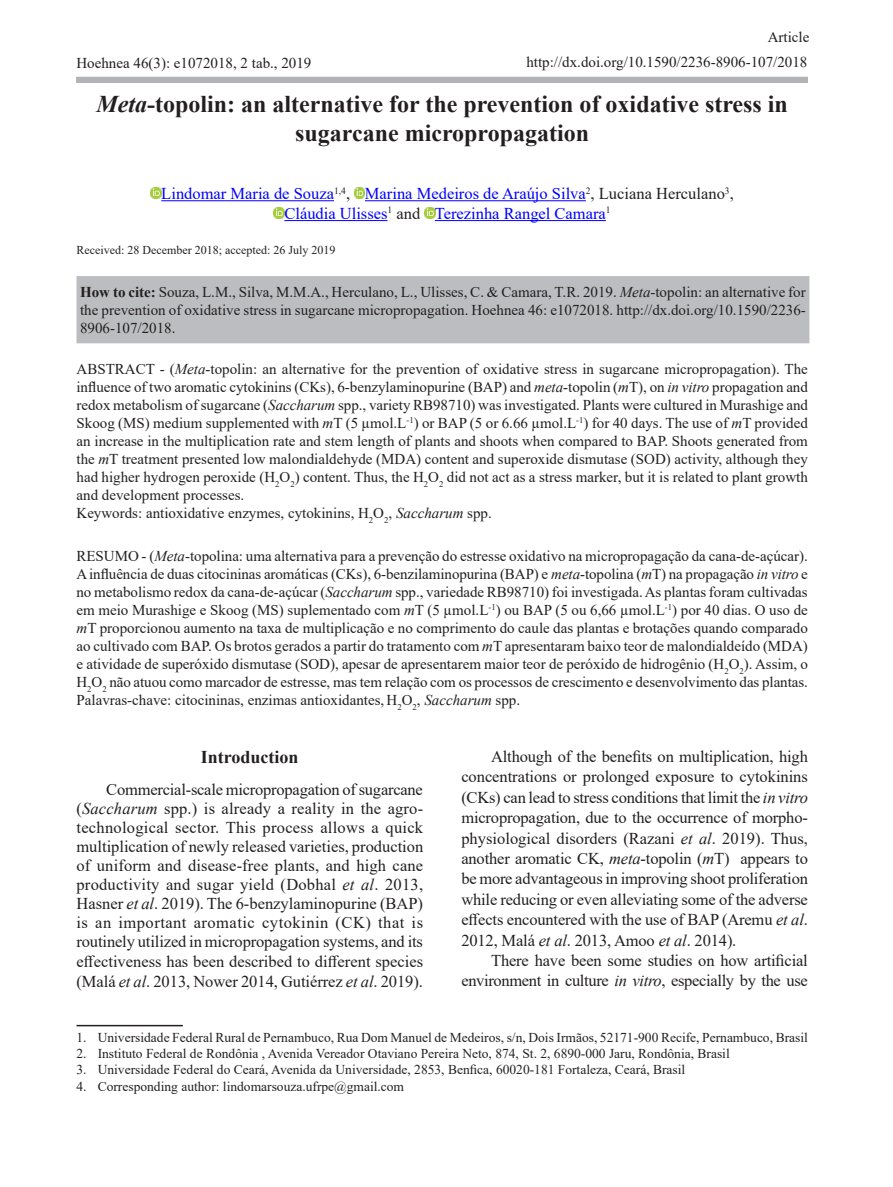
<style>
.page{position:relative;width:893px;height:1187px;background:#fff}
.page>*{position:absolute;margin:0;border:0;box-sizing:border-box;transform-origin:0 0}
.Título{font:700 24px/28.8px "Times New Roman";color:#231f20;text-align:center}
.Intertítulos{font:700 18px "Times New Roman";color:#231f20}
.Texto_sem_hifen{font:16.5px/19.2px "Times New Roman";letter-spacing:-.01em;color:#231f20;text-align:justify}
.Autor{font:16.5px/19.8px "Times New Roman";color:#00f;text-align:center}
.Abstract_Resumo{font:15px/18px "Times New Roman";color:#231f20;text-align:justify}
.Legendas{font:15px/18px "Times New Roman";color:#231f20;text-align:justify}
.Legenda_de_tabela{font:15px "Times New Roman";color:#231f20}
.Rodapé_continua{font:13.5px "Times New Roman";color:#231f20}
.Rodapé{font:13.5px "Times New Roman";color:#231f20}
.Rodapé_continua-2{font:13.5px "Times New Roman";color:#222}
.Autor-2{font:12px "Times New Roman";color:#231f20}
.s1{font-style:italic}
.s2{color:#231f20}
.s3{font-weight:700}
.s4{color:#222}
</style>
<div class="page">
<div style="left:76px;top:77px;width:732px;height:6px;background:#b2b3b7"></div>
<div style="left:77px;top:277px;width:732px;height:65px;background:#bcbdc0"></div>
<div style="left:76px;top:276px;width:733px;height:67px;border:2px solid #bcbdc0"></div>
<hr style="left:161px;top:200px;width:173px;height:1px;background:#00f">
<hr style="left:365px;top:200px;width:221px;height:1px;background:#00f">
<hr style="left:284px;top:220px;width:104px;height:1px;background:#00f">
<hr style="left:435px;top:220px;width:171px;height:1px;background:#00f">
<svg style="left:151px;top:187px;width:10px;height:11px"></svg>
<svg style="left:354px;top:187px;width:11px;height:11px"></svg>
<svg style="left:274px;top:207px;width:10px;height:11px"></svg>
<svg style="left:424px;top:207px;width:11px;height:11px"></svg>
<hr style="left:76px;top:1024px;width:107px;height:2px;background:#231f20">
<p class="Legenda_de_tabela" style="left:768px;top:26px;width:43px">Article</p>
<p class="Abstract_Resumo" style="left:76px;top:54px;width:236px">Hoehnea 46(3): e1072018, 2 tab., 2019</p>
<p class="Abstract_Resumo" style="left:526px;top:53px;width:282px">http://dx.doi.org/10.1590/2236-8906-107/2018</p>
<p class="Título" style="left:97px;top:89px;width:693px"><span class="s1">Meta</span>-topolin: an alternative for the prevention of oxidative stress in sugarcane micropropagation</p>
<p class="Autor" style="left:161px;top:183px;width:574px">Lindomar Maria de Souza<sup>1,4</sup><span class="s2">,</span> Marina Medeiros de Araújo Silva<sup>2</sup><span class="s2">, Luciana Herculano</span><sup>3</sup><span class="s2">,<br></span>Cláudia Ulisses<sup>1</sup> <span class="s2">and</span> Terezinha Rangel Camara<sup>1</sup></p>
<p class="Autor-2" style="left:76px;top:242px;width:260px">Received: 28 December 2018; accepted: 26 July 2019</p>
<p class="Legendas" style="left:80px;top:282px;width:727px"><span class="s3">How to cite:</span> Souza, L.M., Silva, M.M.A., Herculano, L., Ulisses, C. &amp; Camara, T.R. 2019. <span class="s1">Meta</span>-topolin: an alternative for the prevention of oxidative stress in sugarcane micropropagation. Hoehnea 46: e1072018. http://dx.doi.org/10.1590/2236- 8906-107/2018.</p>
<p class="Abstract_Resumo" style="left:76px;top:359px;width:733px">ABSTRACT - (<span class="s1">Meta-</span>topolin: an alternative for the prevention of oxidative stress in sugarcane micropropagation). The influence of two aromatic cytokinins (CKs), 6-benzylaminopurine (BAP) and <span class="s1">meta-</span>topolin (<span class="s1">m</span>T), on <span class="s1">in vitro</span> propagation and redox metabolism of sugarcane (<span class="s1">Saccharum</span> spp., variety RB98710) was investigated. Plants were cultured in Murashige and Skoog (MS) medium supplemented with <span class="s1">m</span>T (5 µmol.L<sup>-1</sup>) or BAP (5 or 6.66 µmol.L<sup>-1</sup>) for 40 days. The use of <span class="s1">m</span>T provided an increase in the multiplication rate and stem length of plants and shoots when compared to BAP. Shoots generated from the <span class="s1">m</span>T treatment presented low malondialdehyde (MDA) content and superoxide dismutase (SOD) activity, although they had higher hydrogen peroxide (H<sub>2</sub>O<sub>2</sub>) content. Thus, the H<sub>2</sub>O<sub>2</sub> did not act as a stress marker, but it is related to plant growth and development processes.</p>
<p class="Abstract_Resumo" style="left:76px;top:503px;width:417px">Keywords: antioxidative enzymes, cytokinins, H<sub>2</sub>O<sub>2</sub>, <span class="s1">Saccharum</span> spp.</p>
<p class="Abstract_Resumo" style="left:76px;top:546px;width:733px">RESUMO - (<span class="s1">Meta</span>-topolina: uma alternativa para a prevenção do estresse oxidativo na micropropagação da cana-de-açúcar).<br>A influência de duas citocininas aromáticas (CKs), 6-benzilaminopurina (BAP) e <span class="s1">meta-</span>topolina (<span class="s1">m</span>T) na propagação <span class="s1">in vitro</span> e no metabolismo redox da cana-de-açúcar (<span class="s1">Saccharum</span> spp., variedade RB98710) foi investigada. As plantas foram cultivadas em meio Murashige e Skoog (MS) suplementado com <span class="s1">m</span>T (5 µmol.L<sup>-1</sup>) ou BAP (5 ou 6,66 µmol.L<sup>-1</sup>) por 40 dias. O uso de <span class="s1">m</span>T proporcionou aumento na taxa de multiplicação e no comprimento do caule das plantas e brotações quando comparado ao cultivado com BAP. Os brotos gerados a partir do tratamento com <span class="s1">m</span>T apresentaram baixo teor de malondialdeído (MDA) e atividade de superóxido dismutase (SOD), apesar de apresentarem maior teor de peróxido de hidrogênio (H<sub>2</sub>O<sub>2</sub>). Assim, o H<sub>2</sub>O<sub>2</sub> não atuou como marcador de estresse, mas tem relação com os processos de crescimento e desenvolvimento das plantas.</p>
<p class="Abstract_Resumo" style="left:76px;top:690px;width:445px">Palavras-chave: citocininas, enzimas antioxidantes,H<sub>2</sub>O<sub>2</sub>, <span class="s1">Saccharum</span> spp.</p>
<p class="Intertítulos" style="left:201px;top:743px;width:99px">Introduction</p>
<p class="Texto_sem_hifen" style="left:76px;top:778px;width:348px;text-indent:30px">Commercial-scale micropropagation of sugarcane (<span class="s1">Saccharum</span> spp.) is already a reality in the agro&shy;technological sector. This process allows a quick multiplication of newly released varieties, production of uniform and disease-free plants, and high cane productivity and sugar yield (Dobhal <span class="s1">et al</span>. 2013, Hasner <span class="s1">et al</span>. 2019). The 6-benzylaminopurine (BAP) is an important aromatic cytokinin (CK) that is routinely utilized in micropropagation systems, and its effectiveness has been described to different species (Malá <span class="s1">et al</span>. 2013, Nower 2014, Gutiérrez <span class="s1">et al</span>. 2019).</p>
<p class="Texto_sem_hifen" style="left:461px;top:745px;width:348px;line-height:20.4px;text-indent:30px">Although of the benefits on multiplication, high concentrations or prolonged exposure to cytokinins (CKs) can lead to stress conditions that limit the <span class="s1">in vitro </span>micropropagation, due to the occurrence of morpho&shy;physiological disorders (Razani <span class="s1">et al</span>. 2019). Thus, another aromatic CK, <span class="s1">meta-</span>topolin (<span class="s1">m</span>T) appears to be more advantageous in improving shoot proliferation while reducing or even alleviating some of the adverse effects encountered with the use of BAP (Aremu <span class="s1">et al</span>.<br>2012, Malá <span class="s1">et al</span>. 2013, Amoo <span class="s1">et al</span>. 2014).</p>
<p class="Texto_sem_hifen" style="left:461px;top:949px;width:348px;line-height:20.4px;text-align:right">There have been some studies on how artificial environment in culture <span class="s1">in vitro</span>, especially by the use</p>
<p class="Rodapé" style="left:76px;top:1027px;width:733px">1. Universidade Federal Rural de Pernambuco, Rua Dom Manuel de Medeiros, s/n, Dois Irmãos, 52171-900 Recife, Pernambuco, Brasil</p>
<p class="Rodapé_continua-2" style="left:76px;top:1043px;width:655px"><span class="s2">2. Instituto Federal de Rondônia ,</span> Avenida Vereador Otaviano Pereira Neto, 874, St. 2, 6890-000 <span class="s2">Jaru, Rondônia, Brasil</span></p>
<p class="Rodapé_continua" style="left:76px;top:1060px;width:610px">3. Universidade Federal do Ceará<span class="s4">, Avenida da Universidade, 2853, Benfica, 60020-181</span> Fortaleza, Ceará, Brasil</p>
<p class="Rodapé_continua" style="left:76px;top:1076px;width:329px">4. Corresponding author: lindomarsouza.ufrpe@gmail.com</p>
</div>
